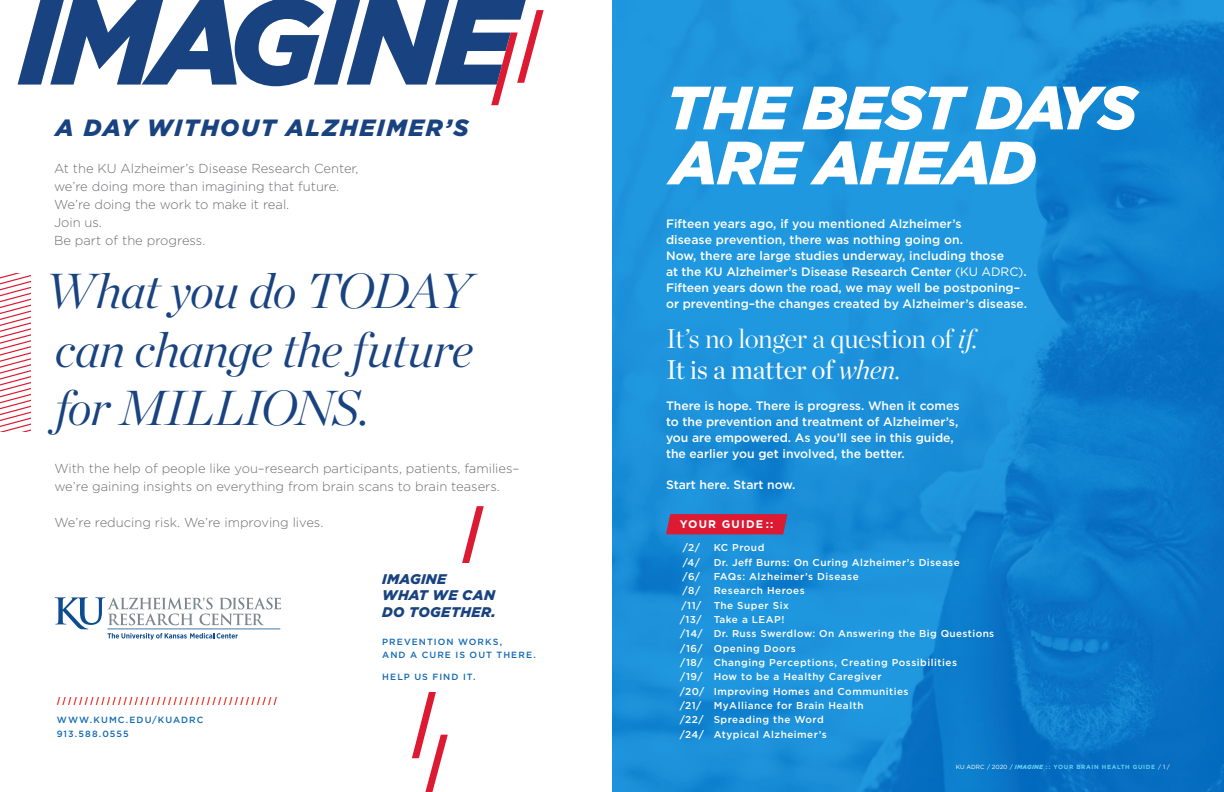
<style>
.page{position:relative;width:1224px;height:792px;background:#fff}
.page>*{position:absolute;margin:0;border:0;box-sizing:border-box;transform-origin:0 0}
.t1{font:italic 900 61px/55px "Gotham";letter-spacing:-.025em;color:#fff}
.Event_name{font:italic 300 49px/58.8px "Chronicle Display";letter-spacing:-.02em;color:#194380;text-align:justify}
.Event_name-2{font:300 27px/31px "Chronicle Display";letter-spacing:-.015em;color:#fff}
.t2{font:italic 900 23.5px "Gotham";letter-spacing:.075em;color:#194380}
.t3{font:italic 900 14px/16.8px "Gotham";letter-spacing:.025em;color:#194380}
.Intro_copy{font:300 13px/18px "Gotham";color:#6c6d70}
.Intro_copy-2{font:500 12.2px/16px "Gotham";color:#fff}
.Body_Headers_-_Blue{font:700 11px "Gotham";letter-spacing:.11em;color:#fff}
.Bullets{font:500 10px "Gotham";letter-spacing:.05em;color:#fff}
.Time__date{font:500 9px/13px "Gotham";letter-spacing:.12em;color:#1169b4}
.t4{font:700 6px "Gotham";letter-spacing:.1em;color:#63cdf3}
.s1{font-weight:400}
.s2{font-style:italic}
.s3{font-weight:400;color:#fff}
.s4{font-weight:900;font-style:italic}
</style>
<div class="page">
<img style="left:612px;top:0;width:612px;height:792px">
<svg style="left:57px;top:698px;width:220px;height:6px"></svg>
<svg style="left:0;top:274px;width:30px;height:157px"></svg>
<svg style="left:412px;top:506px;width:72px;height:286px"></svg>
<div style="left:373px;top:563px;width:175px;height:129px;background:#fff"></div>
<svg style="left:666px;top:514px;width:121px;height:20px;background:#d51e37"></svg>
<svg style="left:491px;top:10px;width:53px;height:96px"></svg>
<svg style="left:18px;top:0;width:510px;height:86px;fill:#194380"></svg>
<svg style="left:55px;top:597px;width:226px;height:43px"></svg>
<p class="t2" style="left:55px;top:111px;width:415px">A DAY WITHOUT ALZHEIMER’S</p>
<p class="Intro_copy" style="left:54px;top:159px;width:306px">At the KU Alzheimer’s Disease Research Center, we’re doing more than imagining that future.<br>We’re doing the work to make it real.<br>Join us.<br>Be part of the progress.</p>
<p class="Event_name" style="left:45px;top:257px;width:429px">What you do TODAY can change the future for MILLIONS.</p>
<p class="Intro_copy" style="left:54px;top:460px;width:466px">With the help of people like you–research participants, patients, families– we’re gaining insights on everything from brain scans to brain teasers.</p>
<p class="Intro_copy" style="left:54px;top:514px;width:270px">We’re reducing risk. We’re improving lives.</p>
<p class="Time__date" style="left:57px;top:713px;width:148px">WWW.KUMC.EDU/KUADRC</p>
<p class="Time__date" style="left:57px;top:727px;width:73px">913.588.0555</p>
<p class="t3" style="left:382px;top:570px;width:115px">IMAGINE<br>WHAT WE CAN<br>DO TOGETHER.</p>
<p class="Time__date" style="left:382px;top:635px;width:155px">PREVENTION WORKS,<br>AND A CURE IS OUT THERE.</p>
<p class="Time__date" style="left:382px;top:670px;width:95px">HELP US FIND IT.</p>
<p class="t1" style="left:666px;top:80px;width:473px">THE BEST DAYS<br>ARE AHEAD</p>
<p class="Intro_copy-2" style="left:666px;top:216px;width:363px">Fifteen years ago, if you mentioned Alzheimer’s<br>disease prevention, there was nothing going on.<br>Now, there are large studies underway, including those<br>at the KU Alzheimer’s Disease Research Center <span class="s1">(KU ADRC)</span>.<br>Fifteen years down the road, we may well be postponing– or preventing–the changes created by Alzheimer’s disease.</p>
<p class="Event_name-2" style="left:666px;top:321px;width:314px">It’s no longer a question of <span class="s2">if.<br></span><span class="s1">It is a matter of</span> <span class="s2">when.</span></p>
<p class="Intro_copy-2" style="left:666px;top:398px;width:295px">There is hope. There is progress. When it comes to the prevention and treatment of Alzheimer’s, you are empowered. As you’ll see in this guide, the earlier you get involved, the better.</p>
<p class="Intro_copy-2" style="left:666px;top:477px;width:131px">Start here. Start now.</p>
<p class="Body_Headers_-_Blue" style="left:680px;top:517px;width:95px">YOUR GUIDE::</p>
<p class="Bullets" style="left:683px;top:541px;width:19px">/2/</p>
<p class="Bullets" style="left:714px;top:541px;width:52px">KC Proud</p>
<p class="Bullets" style="left:683px;top:556px;width:19px">/4/</p>
<p class="Bullets" style="left:714px;top:556px;width:248px">Dr. Jeff Burns: On Curing Alzheimer’s Disease</p>
<p class="Bullets" style="left:683px;top:570px;width:19px">/6/</p>
<p class="Bullets" style="left:714px;top:570px;width:147px">FAQs: Alzheimer’s Disease</p>
<p class="Bullets" style="left:683px;top:584px;width:19px">/8/</p>
<p class="Bullets" style="left:714px;top:584px;width:93px">Research Heroes</p>
<p class="Bullets" style="left:681px;top:599px;width:109px">/11/ The Super Six</p>
<p class="Bullets" style="left:680px;top:613px;width:106px">/13/ Take a LEAP!</p>
<p class="Bullets" style="left:680px;top:627px;width:316px">/14/ Dr. Russ Swerdlow: On Answering the Big Questions</p>
<p class="Bullets" style="left:680px;top:642px;width:117px">/16/ Opening Doors</p>
<p class="Bullets" style="left:680px;top:656px;width:278px">/18/ Changing Perceptions, Creating Possibilities</p>
<p class="Bullets" style="left:680px;top:670px;width:203px">/19/ How to be a Healthy Caregiver</p>
<p class="Bullets" style="left:680px;top:685px;width:230px">/20/ Improving Homes and Communities</p>
<p class="Bullets" style="left:680px;top:699px;width:185px">/21/ MyAlliance for Brain Health</p>
<p class="Bullets" style="left:680px;top:713px;width:146px">/22/ Spreading the Word</p>
<p class="Bullets" style="left:680px;top:727px;width:149px">/24/ Atypical Alzheimer’s</p>
<p class="t4" style="left:956px;top:763px;width:216px"><span class="s3">KU ADRC / 2020 /</span> <span class="s4">IMAGINE</span> :: YOUR BRAIN HEALTH GUIDE <span class="s3">/ 1 /</span></p>
</div>
